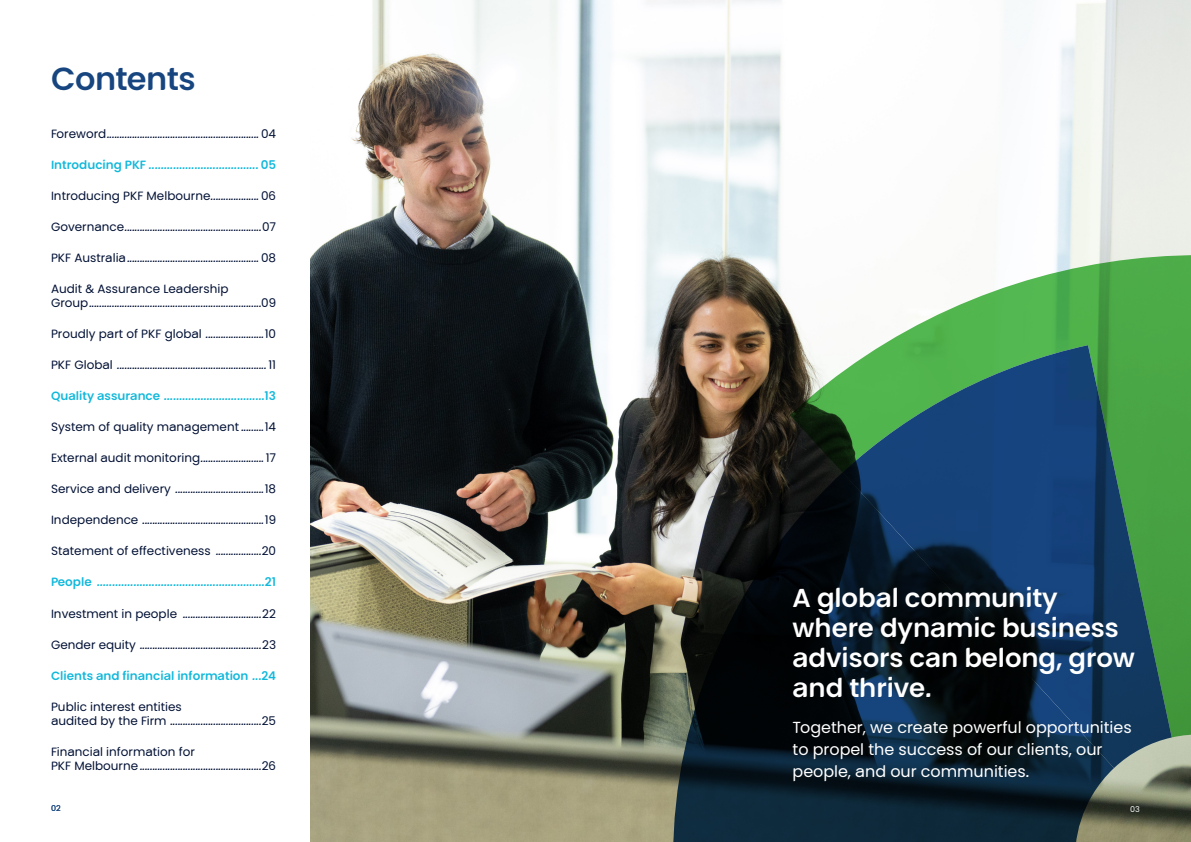
<style>
.page{position:relative;width:1191px;height:842px;background:#fff}
.page>*{position:absolute;margin:0;border:0;box-sizing:border-box;transform-origin:0 0}
.t1{font:700 32px "PKF Global Sans";letter-spacing:-.02em;color:#174580}
.cover-subheader{font:700 26px/30px "PKF Global Sans";letter-spacing:-.005em;color:#fff}
.cover-subheader-2{font:16px/22px "PKF Global Sans";letter-spacing:-.005em;color:#fff}
.t2{font:12px/14px "PKF Global Sans";color:#021135}
.t3{font:700 12px "PKF Global Sans";color:#11b8db}
.t4{font:8px "PKF Global Sans";color:#174580}
.t5{font:8px "PKF Global Sans";color:#fff}
</style>
<div class="page">
<img style="left:310px;top:0;width:881px;height:842px">
<svg style="left:790px;top:244px;width:401px;height:496px"></svg>
<svg style="left:842px;top:345px;width:329px;height:423px;background:#337560"></svg>
<svg style="left:654px;top:472px;width:460px;height:370px;background:#172938"></svg>
<p class="t1" style="left:51px;top:59px;width:146px">Contents</p>
<p class="t2" style="left:51px;top:127px;width:227px">Foreword............................................................ 04</p>
<p class="t3" style="left:51px;top:158px;width:227px">Introducing PKF .................................... 05</p>
<p class="t2" style="left:51px;top:189px;width:227px">Introducing PKF Melbourne................... 06</p>
<p class="t2" style="left:51px;top:220px;width:227px">Governance......................................................07</p>
<p class="t2" style="left:51px;top:251px;width:227px">PKF Australia.................................................... 08</p>
<p class="t2" style="left:51px;top:282px;width:227px">Audit &amp; Assurance Leadership<br>Group....................................................................09</p>
<p class="t2" style="left:51px;top:327px;width:227px">Proudly part of PKF global .......................10</p>
<p class="t2" style="left:51px;top:358px;width:227px">PKF Global ........................................................... 11</p>
<p class="t3" style="left:51px;top:389px;width:227px">Quality assurance .................................13</p>
<p class="t2" style="left:51px;top:420px;width:227px">System of quality management .........14</p>
<p class="t2" style="left:51px;top:451px;width:227px">External audit monitoring......................... 17</p>
<p class="t2" style="left:51px;top:482px;width:227px">Service and delivery ...................................18</p>
<p class="t2" style="left:51px;top:513px;width:227px">Independence ................................................19</p>
<p class="t2" style="left:51px;top:544px;width:227px">Statement of effectiveness ..................20</p>
<p class="t3" style="left:51px;top:575px;width:227px">People .......................................................21</p>
<p class="t2" style="left:51px;top:606px;width:227px">Investment in people ...............................22</p>
<p class="t2" style="left:51px;top:637px;width:227px">Gender equity ................................................23</p>
<p class="t3" style="left:51px;top:668px;width:227px">Clients and financial information ...24</p>
<p class="t2" style="left:51px;top:699px;width:227px">Public interest entities<br>audited by the Firm ....................................25</p>
<p class="t2" style="left:51px;top:744px;width:227px">Financial information for<br>PKF Melbourne................................................26</p>
<p class="t4" style="left:51px;top:804px;width:11px">02</p>
<p class="t5" style="left:1130px;top:804px;width:11px">03</p>
<p class="cover-subheader" style="left:792px;top:583px;width:344px">A global community where dynamic business advisors can belong, grow and thrive.</p>
<p class="cover-subheader-2" style="left:792px;top:717px;width:341px">Together, we create powerful opportunities to propel the success of our clients, our people, and our communities.</p>
</div>
